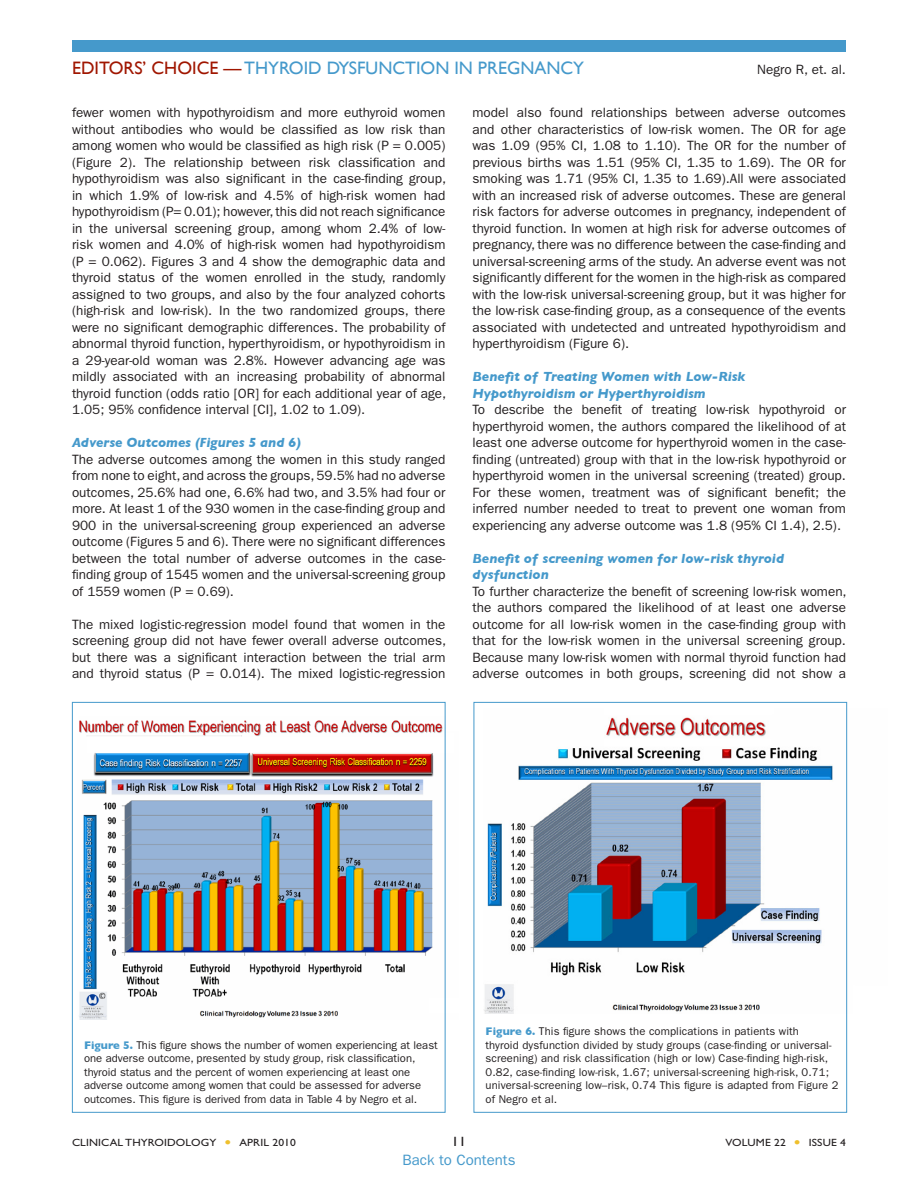
<style>
.page{position:relative;width:918px;height:1188px;background:#fff}
.page>*{position:absolute;margin:0;border:0;box-sizing:border-box;transform-origin:0 0}
.topic_header_page_2{font:18px "Gill Sans";color:#4599cb}
.t1{font:15px "ITC Franklin Gothic Std";color:#4599cb}
.body_summary{font:13.5px/16.5px "ITC Franklin Gothic Std";color:#231f20;text-align:justify}
.Body_Head_3{font:italic 700 13.5px/16.5px "Gill Sans";color:#4599cb}
.topic_header_page_2-2{font:13.5px "ITC Franklin Gothic Std";color:#231f20}
.t2{font:13.5px "Gill Sans Std";color:#231f20;scale:1.1 1}
.figure_note{font:11.25px/13.5px "ITC Franklin Gothic Std";letter-spacing:.01em;color:#231f20}
.t3{font:10.5px "Gill Sans Std";letter-spacing:.01em;color:#231f20;scale:1.1 1}
.s1{color:#a01600}
.s2{font-family:"Gill Sans";font-weight:700;color:#4599cb}
.s3{color:#efc02d}
</style>
<div class="page">
<img style="left:484px;top:709px;width:364px;height:305px">
<img style="left:79px;top:720px;width:364px;height:299px">
<div style="left:72px;top:40px;width:774px;height:11px;background:#4599cb"></div>
<div style="left:474px;top:702px;width:373px;height:411px;border:1px solid #4599cb"></div>
<div style="left:72px;top:702px;width:374px;height:411px;border:1px solid #4599cb"></div>
<p class="topic_header_page_2" style="left:72px;top:57px;width:514px"><span class="s1">EDITORS’ CHOICE —</span> THYROID DYSFUNCTION IN PREGNANCY</p>
<p class="topic_header_page_2-2" style="left:757px;top:62px;width:88px">Negro R, et. al.</p>
<p class="body_summary" style="left:72px;top:105px;width:376px">fewer women with hypothyroidism and more euthyroid women without antibodies who would be classified as low risk than among women who would be classified as high risk (P = 0.005) (Figure 2). The relationship between risk classification and hypothyroidism was also significant in the case-finding group, in which 1. 9% of low-risk and 4. 5% of high-risk women had hypothyroidism (P= 0. 01); however, this did not reach significance in the universal screening group, among whom 2.4% of low&shy;risk women and 4.0% of high-risk women had hypothyroidism (P = 0.062). Figures 3 and 4 show the demographic data and thyroid status of the women enrolled in the study, randomly assigned to two groups, and also by the four analyzed cohorts (high-risk and low-risk). In the two randomized groups, there were no significant demographic differences. The probability of abnormal thyroid function, hyperthyroidism, or hypothyroidism in a 29-year-old woman was 2. 8%. However advancing age was mildly associated with an increasing probability of abnormal thyroid function (odds ratio [OR] for each additional year of age, 1.05; 95% confidence interval [CI], 1.02 to 1.09).</p>
<p class="Body_Head_3" style="left:72px;top:434px;width:230px">Adverse Outcomes (Figures 5 and 6)</p>
<p class="body_summary" style="left:72px;top:451px;width:375px">The adverse outcomes among the women in this study ranged from none to eight, and across the groups, 59. 5% had no adverse outcomes, 25. 6% had one, 6. 6% had two, and 3. 5% had four or more. At least 1 of the 930 women in the case-finding group and 900 in the universal-screening group experienced an adverse outcome (Figures 5 and 6). There were no significant differences between the total number of adverse outcomes in the case&shy;finding group of 1545 women and the universal-screening group of 1559 women (P = 0. 69).</p>
<p class="body_summary" style="left:72px;top:616px;width:376px">The mixed logistic-regression model found that women in the screening group did not have fewer overall adverse outcomes, but there was a significant interaction between the trial arm and thyroid status (P = 0. 014). The mixed logistic-regression</p>
<p class="body_summary" style="left:472px;top:105px;width:375px">model also found relationships between adverse outcomes and other characteristics of low-risk women. The OR for age was 1.09 (95% CI, 1.08 to 1. 10). The OR for the number of previous births was 1. 51 (95% CI, 1.35 to 1.69). The OR for smoking was 1. 71 (95% CI, 1.35 to 1. 69).All were associated with an increased risk of adverse outcomes. These are general risk factors for adverse outcomes in pregnancy, independent of thyroid function. In women at high risk for adverse outcomes of pregnancy, there was no difference between the case-finding and universal-screening arms of the study. An adverse event was not significantly different for the women in the high-risk as compared with the low-risk universal-screening group, but it was higher for the low-risk case-finding group, as a consequence of the events associated with undetected and untreated hypothyroidism and hyperthyroidism (Figure 6).</p>
<p class="Body_Head_3" style="left:472px;top:368px;width:274px">Benefit of Treating Women with Low-Risk<br>Hypothyroidism or Hyperthyroidism</p>
<p class="body_summary" style="left:472px;top:402px;width:375px;text-align:left">To describe the benefit of treating low-risk hypothyroid or hyperthyroid women, the authors compared the likelihood of at least one adverse outcome for hyperthyroid women in the case&shy;finding (untreated) group with that in the low-risk hypothyroid or hyperthyroid women in the universal screening (treated) group.<br>For these women, treatment was of significant benefit; the inferred number needed to treat to prevent one woman from experiencing any adverse outcome was 1.8 (95% CI 1.4), 2. 5).</p>
<p class="Body_Head_3" style="left:472px;top:550px;width:313px">Benefit of screening women for low-risk thyroid dysfunction</p>
<p class="body_summary" style="left:472px;top:583px;width:376px;text-align:left">To further characterize the benefit of screening low-risk women, the authors compared the likelihood of at least one adverse outcome for all low-risk women in the case-finding group with that for the low-risk women in the universal screening group.<br>Because many low-risk women with normal thyroid function had adverse outcomes in both groups, screening did not show a</p>
<p class="figure_note" style="left:84px;top:1038px;width:355px"><span class="s2">Figure 5.</span> This figure shows the number of women experiencing at least one adverse outcome, presented by study group, risk classification, thyroid status and the percent of women experiencing at least one adverse outcome among women that could be assessed for adverse outcomes. This figure is derived from data in Table 4 by Negro et al.</p>
<p class="figure_note" style="left:486px;top:1025px;width:355px"><span class="s2">Figure 6.</span> This figure shows the complications in patients with<br>thyroid dysfunction divided by study groups (case-finding or universal&shy;screening) and risk classification (high or low) Case-finding high-risk, 0.82, case-finding low-risk, 1.67; universal-screening high-risk, 0. 71; universal-screening low–risk, 0. 74 This figure is adapted from Figure 2 of Negro et al.</p>
<p class="t3" style="left:72px;top:1137px;width:205px">CLINICAL THYROIDOLOGY <span class="s3">●</span> APRIL 2010</p>
<p class="t2" style="left:451px;top:1134px;width:15px">11</p>
<p class="t3" style="left:726px;top:1137px;width:111px">VOLUME 22 <span class="s3">●</span> ISSUE 4</p>
<p class="t1" style="left:402px;top:1151px;width:115px">Back to Contents</p>
</div>
